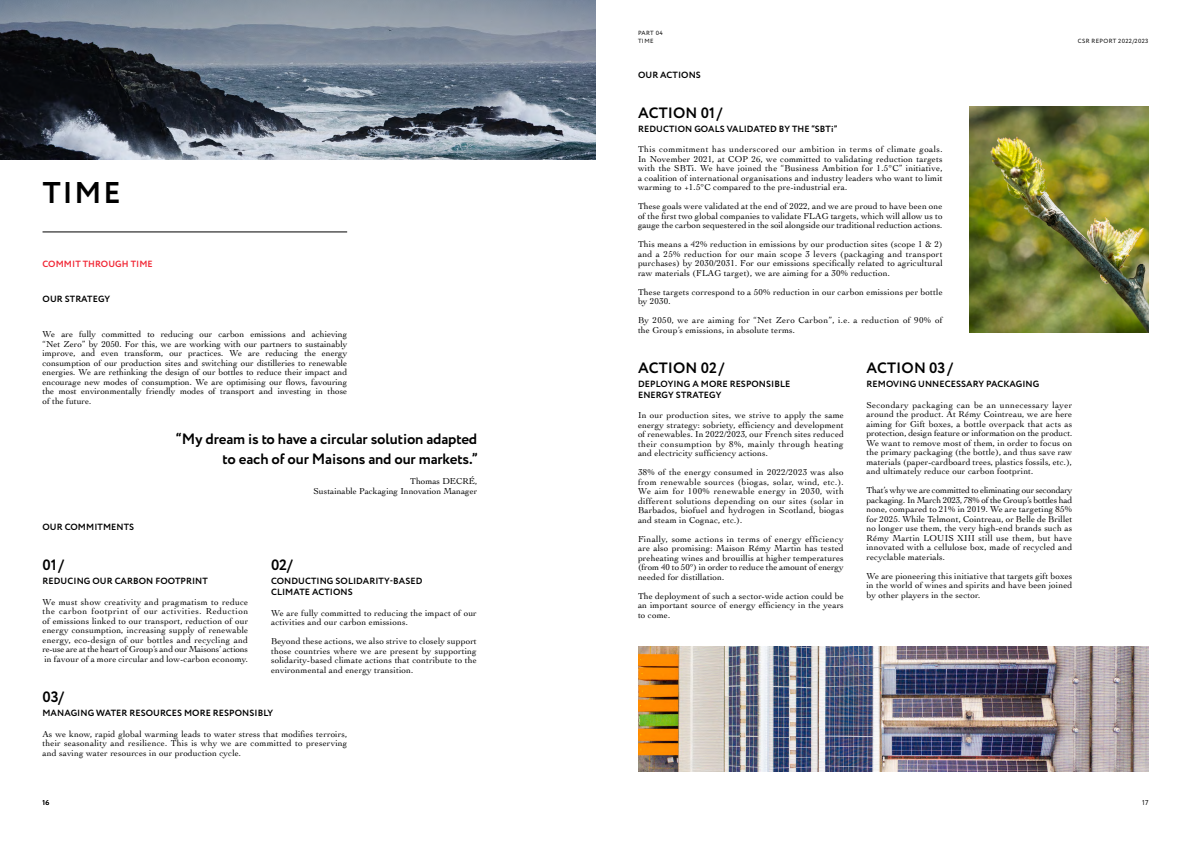
<style>
.page{position:relative;width:1191px;height:842px;background:#fff}
.page>*{position:absolute;margin:0;border:0;box-sizing:border-box;transform-origin:0 0}
.t1{font:700 30px "Circe";color:#000}
.t2{font:700 15px/20px "Circe";letter-spacing:-.01em;color:#000;text-align:right}
.t3{font:700 15px "Circe";letter-spacing:.01em;color:#000}
.t4{font:9px/9.5px "Cochin";letter-spacing:.015em;color:#000;text-align:justify}
.t5{font:700 9px/10.8px "Circe";letter-spacing:.01em;color:#000}
.t6{font:9px/9.5px "Cochin";letter-spacing:.035em;color:#000}
.t7{font:700 9px "Circe";letter-spacing:.01em;color:#f12836}
.t8{font:7px "Circe";color:#000}
.t9{font:6px/7.2px "Circe";letter-spacing:.05em;color:#000}
</style>
<div class="page">
<img style="left:0;top:0;width:595px;height:159px">
<img style="left:638px;top:646px;width:510px;height:125px">
<img style="left:969px;top:106px;width:179px;height:227px">
<hr style="left:43px;top:232px;width:304px;height:1px;background:#000">
<p class="t9" style="left:638px;top:30px;width:26px">PART 04<br>TIME</p>
<p class="t9" style="left:1077px;top:37px;width:72px">CSR REPORT 2022/2023</p>
<p class="t5" style="left:638px;top:70px;width:64px">OUR ACTIONS</p>
<h2 class="t3" style="left:638px;top:103px;width:85px">ACTION 01/</h2>
<h1 class="t1" style="left:43px;top:173px;width:79px">TIME</h1>
<p class="t7" style="left:43px;top:258px;width:112px">COMMIT THROUGH TIME</p>
<p class="t5" style="left:43px;top:294px;width:69px">OUR STRATEGY</p>
<p class="t4" style="left:43px;top:329px;width:306px">We are fully committed to reducing our carbon emissions and achieving “Net Zero” by 2050. For this, we are working with our partners to sustainably improve, and even transform, our practices. We are reducing the energy consumption of our production sites and switching our distilleries to renewable energies. We are rethinking the design of our bottles to reduce their impact and encourage new modes of consumption. We are optimising our flows, favouring the most environmentally friendly modes of transport and investing in those of the future.</p>
<p class="t5" style="left:42px;top:522px;width:93px">OUR COMMITMENTS</p>
<h2 class="t2" style="left:176px;top:429px;width:303px">“My dream is to have a circular solution adapted to each of our Maisons and our markets.”</h2>
<p class="t4" style="left:314px;top:476px;width:165px;text-align:right">Thomas DECRÉ,<br>Sustainable Packaging Innovation Manager</p>
<h2 class="t2" style="left:43px;top:556px;width:23px">01/</h2>
<h2 class="t2" style="left:271px;top:556px;width:23px">02/</h2>
<p class="t5" style="left:43px;top:576px;width:167px">REDUCING OUR CARBON FOOTPRINT</p>
<p class="t5" style="left:271px;top:576px;width:153px">CONDUCTING SOLIDARITY-BASED<br>CLIMATE ACTIONS</p>
<p class="t4" style="left:43px;top:597px;width:207px">We must show creativity and pragmatism to reduce the carbon footprint of our activities. Reduction of emissions linked to our transport, reduction of our energy consumption, increasing supply of renewable energy, eco-design of our bottles and recycling and re-use are at the heart of Group’s and our Maisons’ actions in favour of a more circular and low-carbon economy.</p>
<p class="t4" style="left:271px;top:608px;width:207px">We are fully committed to reducing the impact of our activities and our carbon emissions.</p>
<p class="t4" style="left:271px;top:636px;width:207px">Beyond these actions, we also strive to closely support those countries where we are present by supporting solidarity-based climate actions that contribute to the environmental and energy transition.</p>
<h2 class="t2" style="left:42px;top:687px;width:23px">03/</h2>
<p class="t5" style="left:42px;top:708px;width:232px">MANAGING WATER RESOURCES MORE RESPONSIBLY</p>
<p class="t4" style="left:42px;top:728px;width:306px">As we know, rapid global warming leads to water stress that modifies terroirs, their seasonality and resilience. This is why we are committed to preserving and saving water resources in our production cycle.</p>
<p class="t5" style="left:638px;top:124px;width:201px">REDUCTION GOALS VALIDATED BY THE “SBTi”</p>
<p class="t4" style="left:638px;top:144px;width:306px">This commitment has underscored our ambition in terms of climate goals.<br>In November 2021, at COP 26, we committed to validating reduction targets with the SBTi. We have joined the “Business Ambition for 1.5°C” initiative, a coalition of international organisations and industry leaders who want to limit warming to +1.5°C compared to the pre-industrial era.</p>
<p class="t4" style="left:638px;top:201px;width:306px">These goals were validated at the end of 2022, and we are proud to have been one of the first two global companies to validate FLAG targets, which will allow us to gauge the carbon sequestered in the soil alongside our traditional reduction actions.</p>
<p class="t4" style="left:638px;top:239px;width:306px">This means a 42% reduction in emissions by our production sites (scope 1 &amp; 2) and a 25% reduction for our main scope 3 levers (packaging and transport purchases) by 2030/2031. For our emissions specifically related to agricultural raw materials (FLAG target), we are aiming for a 30% reduction.</p>
<p class="t4" style="left:638px;top:287px;width:306px">These targets correspond to a 50% reduction in our carbon emissions per bottle by 2030.</p>
<p class="t6" style="left:638px;top:315px;width:306px">By 2050, we are aiming for “Net Zero Carbon”, i.e. a reduction of 90% of the Group’s emissions, in absolute terms.</p>
<h2 class="t3" style="left:638px;top:358px;width:87px">ACTION 02/</h2>
<h2 class="t3" style="left:866px;top:358px;width:88px">ACTION 03/</h2>
<p class="t5" style="left:638px;top:379px;width:154px">DEPLOYING A MORE RESPONSIBLE<br>ENERGY STRATEGY</p>
<p class="t5" style="left:866px;top:379px;width:174px">REMOVING UNNECESSARY PACKAGING</p>
<p class="t4" style="left:638px;top:410px;width:207px">In our production sites, we strive to apply the same energy strategy: sobriety, efficiency and development of renewables. In 2022/2023, our French sites reduced their consumption by 8%, mainly through heating and electricity sufficiency actions.</p>
<p class="t4" style="left:638px;top:467px;width:207px">38% of the energy consumed in 2022/2023 was also from renewable sources (biogas, solar, wind, etc.).<br>We aim for 100% renewable energy in 2030, with different solutions depending on our sites (solar in Barbados, biofuel and hydrogen in Scotland, biogas and steam in Cognac, etc.).</p>
<p class="t4" style="left:638px;top:534px;width:207px">Finally, some actions in terms of energy efficiency are also promising: Maison Rémy Martin has tested preheating wines and brouillis at higher temperatures (from 40 to 50°) in order to reduce the amount of energy needed for distillation.</p>
<p class="t4" style="left:638px;top:591px;width:207px">The deployment of such a sector-wide action could be an important source of energy efficiency in the years to come.</p>
<p class="t4" style="left:866px;top:400px;width:207px">Secondary packaging can be an unnecessary layer around the product. At Rémy Cointreau, we are here aiming for Gift boxes, a bottle overpack that acts as protection, design feature or information on the product.<br>We want to remove most of them, in order to focus on the primary packaging (the bottle), and thus save raw materials (paper-cardboard trees, plastics fossils, etc.), and ultimately reduce our carbon footprint.</p>
<p class="t4" style="left:866px;top:485px;width:207px">That’s why we are committed to eliminating our secondary packaging. In March 2023, 78% of the Group’s bottles had none, compared to 21% in 2019. We are targeting 85% for 2025. While Telmont, Cointreau, or Belle de Brillet no longer use them, the very high-end brands such as Rémy Martin LOUIS XIII still use them, but have innovated with a cellulose box, made of recycled and recyclable materials.</p>
<p class="t4" style="left:866px;top:571px;width:207px">We are pioneering this initiative that targets gift boxes in the world of wines and spirits and have been joined by other players in the sector.</p>
<p class="t8" style="left:43px;top:798px;width:8px">16</p>
<p class="t8" style="left:1142px;top:798px;width:8px">17</p>
</div>
